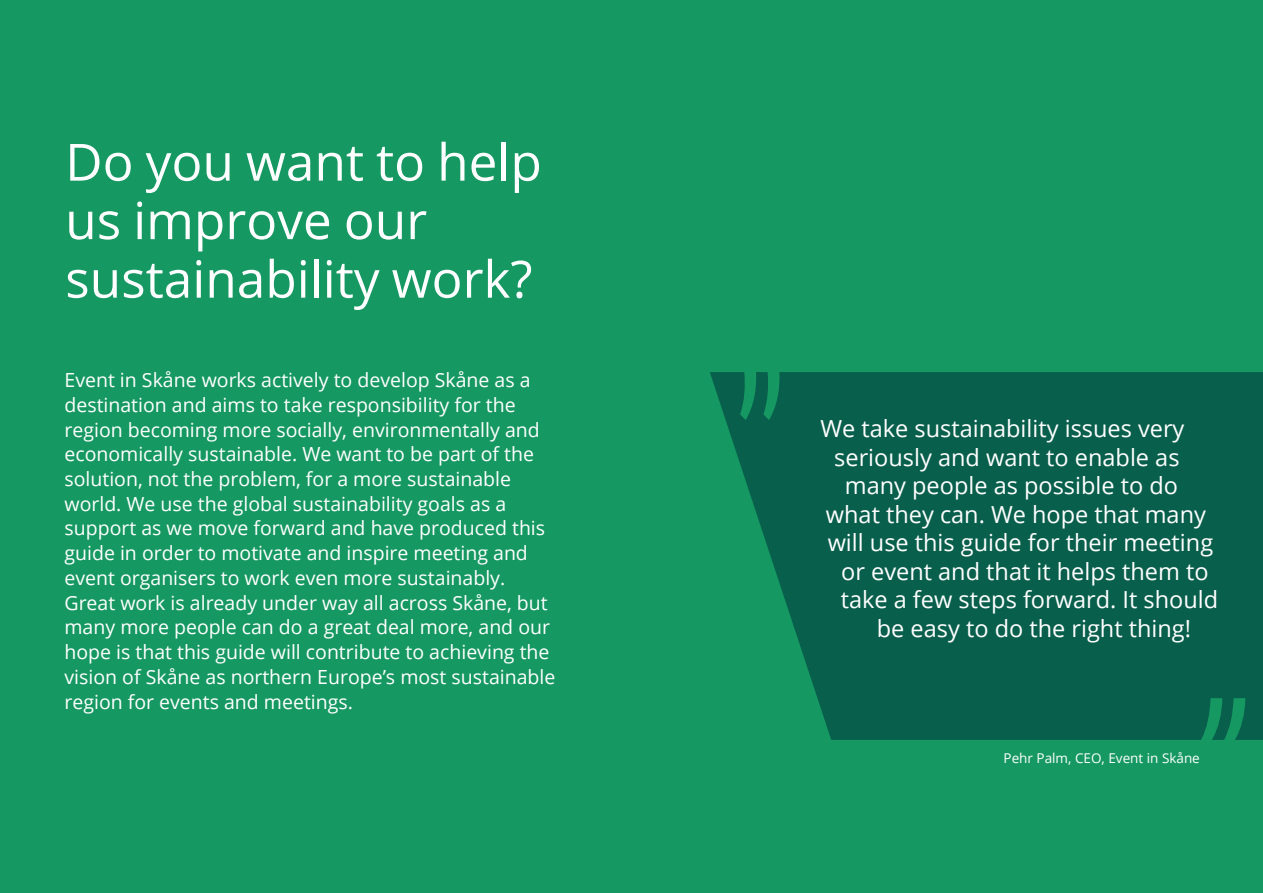
<style>
.page{position:relative;width:1263px;height:893px;background:#159861}
.page>*{position:absolute;margin:0;border:0;box-sizing:border-box;transform-origin:0 0}
.t1{font:51.3px/58.5px "Open Sans";color:#fff}
.t2{font:23.55px "Open Sans";color:#fff}
.t3{font:19.5px/24.8px "Open Sans";color:#fff}
.t4{font:13.5px "Open Sans";color:#fff}
</style>
<div class="page">
<svg style="left:710px;top:372px;width:553px;height:368px;background:#09654e"></svg>
<h1 class="t1" style="left:65px;top:131px;width:478px">Do you want to help us improve our sustainability work?</h1>
<p class="t3" style="left:64px;top:367px;width:492px">Event in Skåne works actively to develop Skåne as a destination and aims to take responsibility for the region becoming more socially, environmentally and economically sustainable. We want to be part of the solution, not the problem, for a more sustainable world. We use the global sustainability goals as a support as we move forward and have produced this guide in order to motivate and inspire meeting and event organisers to work even more sustainably.<br>Great work is already under way all across Skåne, but many more people can do a great deal more, and our hope is that this guide will contribute to achieving the vision of Skåne as northern Europe’s most sustainable region for events and meetings.</p>
<p class="t2" style="left:820px;top:413px;width:366px">We take sustainability issues very</p>
<p class="t2" style="left:834px;top:441px;width:347px">seriously and want to enable as</p>
<p class="t2" style="left:845px;top:470px;width:335px">many people as possible to do</p>
<p class="t2" style="left:826px;top:498px;width:382px">what they can. We hope that many</p>
<p class="t2" style="left:828px;top:527px;width:387px">will use this guide for their meeting</p>
<p class="t2" style="left:841px;top:555px;width:369px">or event and that it helps them to</p>
<p class="t2" style="left:841px;top:583px;width:379px">take a few steps forward. It should</p>
<p class="t2" style="left:877px;top:612px;width:316px">be easy to do the right thing!</p>
<p class="t4" style="left:1003px;top:749px;width:198px">Pehr Palm, CEO, Event in Skåne</p>
</div>
